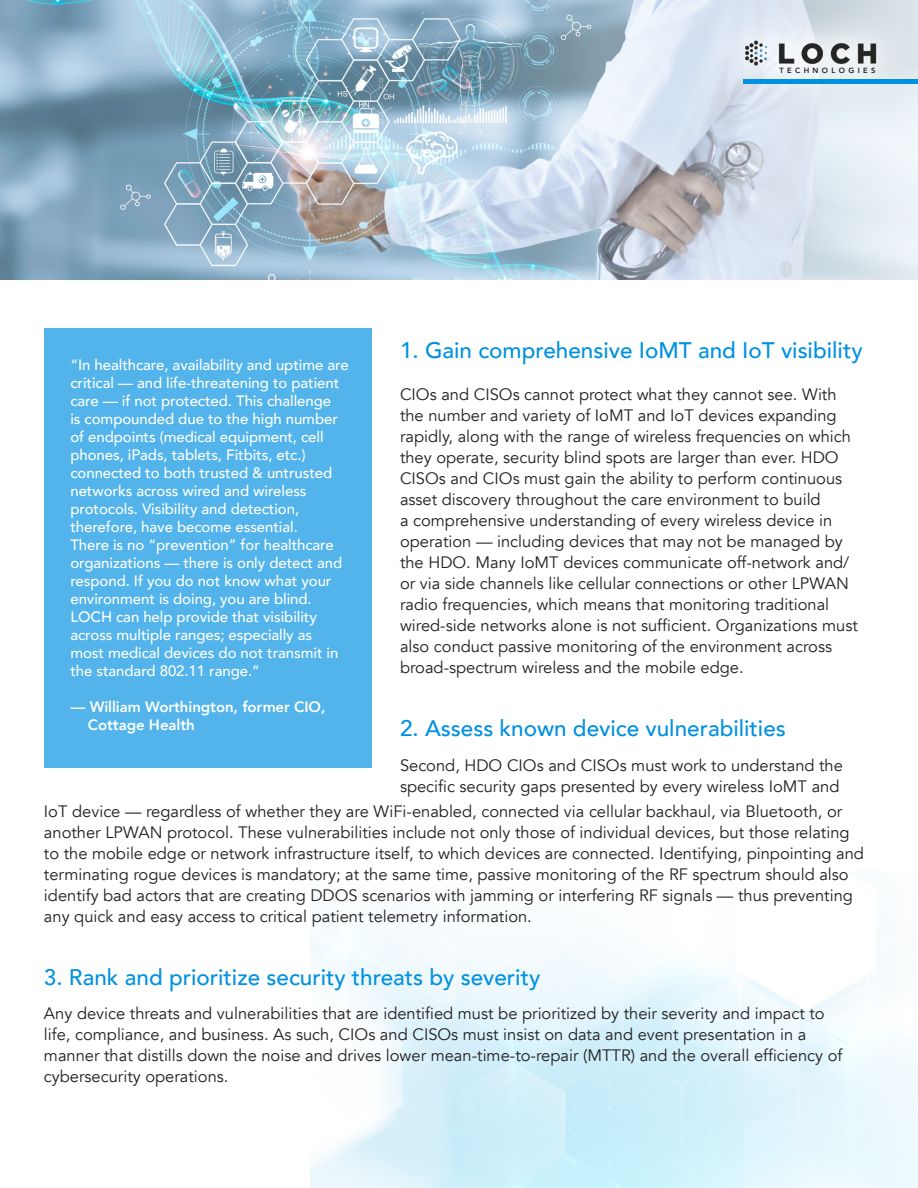
<style>
.page{position:relative;width:918px;height:1188px;background:#fff}
.page>*{position:absolute;margin:0;border:0;box-sizing:border-box;transform-origin:0 0}
.Paragraph_Style_2{font:500 22.5px "Avenir";color:#0091e1}
.Paragraph_Style_2-2{font:16.5px/21px "Avenir";color:#231f20}
.Paragraph_Style_2-3{font:500 15px/18px "Avenir";letter-spacing:-.005em;color:#fff}
.Paragraph_Style_2-4{font:800 15px "Avenir";letter-spacing:-.005em;color:#fff}
.t1{font:800 7.5px "Avenir";letter-spacing:.45em;color:#231f20}
</style>
<div class="page">
<img style="left:310px;top:920px;width:608px;height:268px">
<img style="left:0;top:0;width:918px;height:280px">
<div style="left:44px;top:328px;width:327px;height:439px;background:#52b4eb"></div>
<svg style="left:703px;top:0;width:215px;height:117px;background:#d9e3ed"></svg>
<img style="left:733px;top:33px;width:151px;height:41px">
<hr style="left:744px;top:80px;width:174px;height:4px;background:#0091e1">
<p class="t1" style="left:780px;top:64px;width:97px">TECHNOLOGIES</p>
<p class="Paragraph_Style_2-3" style="left:70px;top:355px;width:280px">“In healthcare, availability and uptime are critical — and life-threatening to patient care — if not protected. This challenge<br>is compounded due to the high number of endpoints (medical equipment, cell phones, iPads, tablets, Fitbits, etc.) connected to both trusted &amp; untrusted networks across wired and wireless protocols. Visibility and detection, therefore, have become essential.<br>There is no “prevention” for healthcare organizations — there is only detect and respond. If you do not know what your environment is doing, you are blind.<br>LOCH can help provide that visibility across multiple ranges; especially as most medical devices do not transmit in the standard 802.11 range.”</p>
<p class="Paragraph_Style_2-4" style="left:70px;top:695px;width:257px">— William Worthington, former CIO,</p>
<p class="Paragraph_Style_2-4" style="left:88px;top:713px;width:108px">Cottage Health</p>
<p class="Paragraph_Style_2" style="left:400px;top:331px;width:464px">1. Gain comprehensive IoMT and IoT visibility</p>
<p class="Paragraph_Style_2-2" style="left:400px;top:384px;width:459px">CIOs and CISOs cannot protect what they cannot see. With the number and variety of IoMT and IoT devices expanding rapidly, along with the range of wireless frequencies on which they operate, security blind spots are larger than ever. HDO CISOs and CIOs must gain the ability to perform continuous asset discovery throughout the care environment to build<br>a comprehensive understanding of every wireless device in operation — including devices that may not be managed by the HDO. Many IoMT devices communicate off-network and/ or via side channels like cellular connections or other LPWAN radio frequencies, which means that monitoring traditional wired-side networks alone is not sufficient. Organizations must also conduct passive monitoring of the environment across broad-spectrum wireless and the mobile edge.</p>
<p class="Paragraph_Style_2" style="left:400px;top:709px;width:387px">2. Assess known device vulnerabilities</p>
<p class="Paragraph_Style_2-2" style="left:400px;top:755px;width:444px">Second, HDO CIOs and CISOs must work to understand the specific security gaps presented by every wireless IoMT and</p>
<p class="Paragraph_Style_2-2" style="left:44px;top:801px;width:822px">IoT device — regardless of whether they are WiFi-enabled, connected via cellular backhaul, via Bluetooth, or another LPWAN protocol. These vulnerabilities include not only those of individual devices, but those relating to the mobile edge or network infrastructure itself, to which devices are connected. Identifying, pinpointing and terminating rogue devices is mandatory; at the same time, passive monitoring of the RF spectrum should also identify bad actors that are creating DDOS scenarios with jamming or interfering RF signals — thus preventing any quick and easy access to critical patient telemetry information.</p>
<p class="Paragraph_Style_2" style="left:44px;top:958px;width:498px">3. Rank and prioritize security threats by severity</p>
<p class="Paragraph_Style_2-2" style="left:44px;top:1004px;width:800px">Any device threats and vulnerabilities that are identified must be prioritized by their severity and impact to life, compliance, and business. As such, CIOs and CISOs must insist on data and event presentation in a manner that distills down the noise and drives lower mean-time-to-repair (MTTR) and the overall efficiency of cybersecurity operations.</p>
</div>
